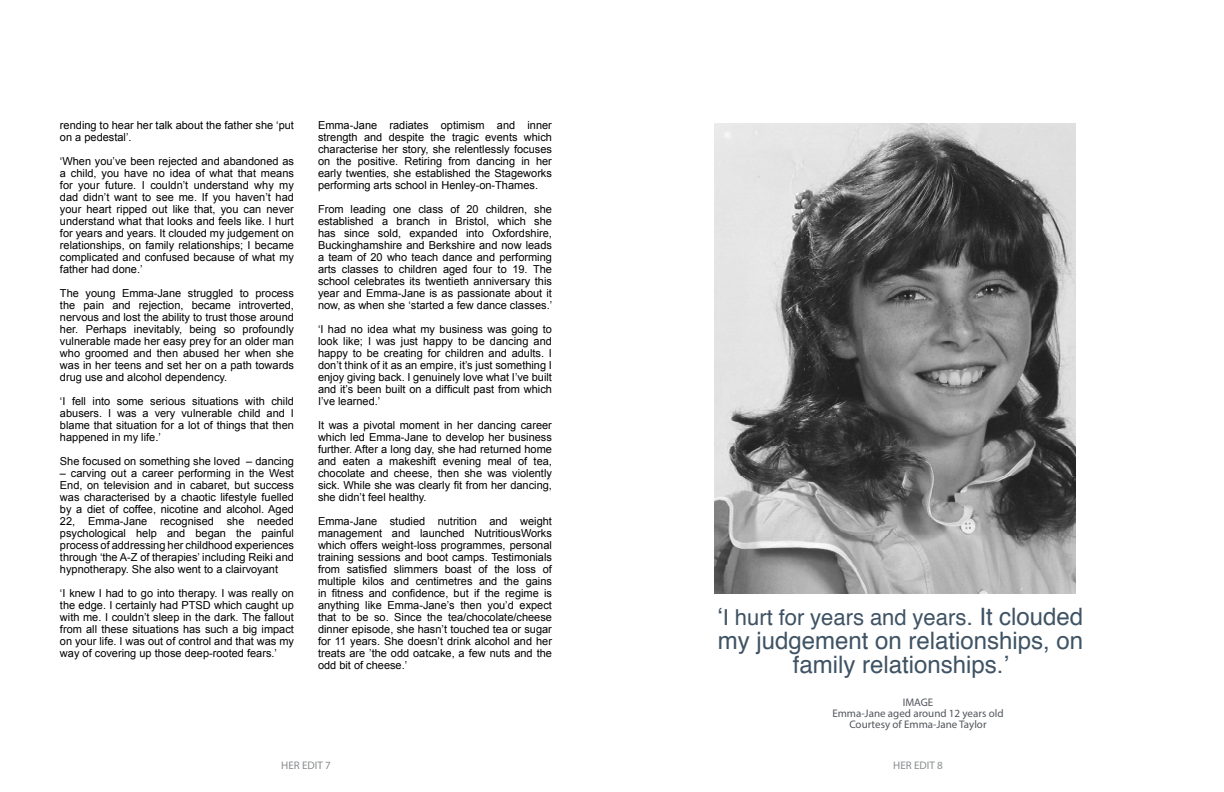
<style>
.page{position:relative;width:1224px;height:792px;background:#fff}
.page>*{position:absolute;margin:0;border:0;box-sizing:border-box;transform-origin:0 0}
.t1{font:24px/24px "Helvetica";color:#3f5364;text-align:center}
.t2{font:22px "Helvetica";color:#3f5364}
.t3{font:11px/12px "Arial";color:#000;text-align:justify}
.t4{font:11px/11px "Myriad Pro";color:#52555b;text-align:center}
.t5{font:11px "Myriad Pro";color:#8a8c8e}
.s1{font-size:24px}
</style>
<div class="page">
<img style="left:715px;top:123px;width:361px;height:470px">
<p class="t3" style="left:60px;top:119px;width:236px">rending to hear her talk about the father she ‘put on a pedestal’.</p>
<p class="t3" style="left:60px;top:155px;width:236px">‘When you’ve been rejected and abandoned as a child, you have no idea of what that means for your future. I couldn’t understand why my dad didn’t want to see me. If you haven’t had your heart ripped out like that, you can never understand what that looks and feels like. I hurt for years and years. It clouded my judgement on relationships, on family relationships; I became complicated and confused because of what my father had done.’</p>
<p class="t3" style="left:60px;top:287px;width:235px">The young Emma-Jane struggled to process the pain and rejection, became introverted, nervous and lost the ability to trust those around her. Perhaps inevitably, being so profoundly vulnerable made her easy prey for an older man who groomed and then abused her when she was in her teens and set her on a path towards drug use and alcohol dependency.</p>
<p class="t3" style="left:60px;top:395px;width:236px">‘I fell into some serious situations with child abusers. I was a very vulnerable child and I blame that situation for a lot of things that then happened in my life.’</p>
<p class="t3" style="left:60px;top:455px;width:236px">She focused on something she loved – dancing</p>
<p class="t3" style="left:60px;top:467px;width:236px">– carving out a career performing in the West End, on television and in cabaret, but success was characterised by a chaotic lifestyle fuelled by a diet of coffee, nicotine and alcohol. Aged 22, Emma-Jane recognised she needed psychological help and began the painful process of addressing her childhood experiences through ‘the A-Z of therapies’ including Reiki and hypnotherapy. She also went to a clairvoyant</p>
<p class="t3" style="left:60px;top:587px;width:236px">‘I knew I had to go into therapy. I was really on the edge. I certainly had PTSD which caught up with me. I couldn’t sleep in the dark. The fallout from all these situations has such a big impact on your life. I was out of control and that was my way of covering up those deep-rooted fears.’</p>
<p class="t3" style="left:318px;top:119px;width:236px">Emma-Jane radiates optimism and inner strength and despite the tragic events which characterise her story, she relentlessly focuses on the positive. Retiring from dancing in her early twenties, she established the Stageworks performing arts school in Henley-on-Thames.</p>
<p class="t3" style="left:318px;top:203px;width:236px">From leading one class of 20 children, she established a branch in Bristol, which she has since sold, expanded into Oxfordshire, Buckinghamshire and Berkshire and now leads a team of 20 who teach dance and performing arts classes to children aged four to 19. The school celebrates its twentieth anniversary this year and Emma-Jane is as passionate about it now, as when she ‘started a few dance classes.’</p>
<p class="t3" style="left:318px;top:323px;width:236px">‘I had no idea what my business was going to look like; I was just happy to be dancing and happy to be creating for children and adults. I don’t think of it as an empire, it’s just something I enjoy giving back. I genuinely love what I’ve built and it’s been built on a difficult past from which I’ve learned.’</p>
<p class="t3" style="left:318px;top:419px;width:235px">It was a pivotal moment in her dancing career which led Emma-Jane to develop her business further. After a long day, she had returned home and eaten a makeshift evening meal of tea, chocolate and cheese, then she was violently sick. While she was clearly fit from her dancing, she didn’t feel healthy.</p>
<p class="t3" style="left:318px;top:515px;width:236px">Emma-Jane studied nutrition and weight management and launched NutritiousWorks which offers weight-loss programmes, personal training sessions and boot camps. Testimonials from satisfied slimmers boast of the loss of multiple kilos and centimetres and the gains in fitness and confidence, but if the regime is anything like Emma-Jane’s then you’d expect that to be so. Since the tea/chocolate/cheese dinner episode, she hasn’t touched tea or sugar for 11 years. She doesn’t drink alcohol and her treats are ’the odd oatcake, a few nuts and the odd bit of cheese.’</p>
<h2 class="t2" style="left:718px;top:600px;width:367px"><span class="s1">‘</span>I hurt for years and years<span class="s1">. It clouded</span></h2>
<h1 class="t1" style="left:718px;top:629px;width:367px">my judgement on relationships, on family relationships.’</h1>
<p class="t4" style="left:832px;top:696px;width:173px">IMAGE<br>Emma-Jane aged around 12 years old<br>Courtesy of Emma-Jane Taylor</p>
<p class="t5" style="left:281px;top:758px;width:51px">HER EDIT 7</p>
<p class="t5" style="left:893px;top:758px;width:51px">HER EDIT 8</p>
</div>
